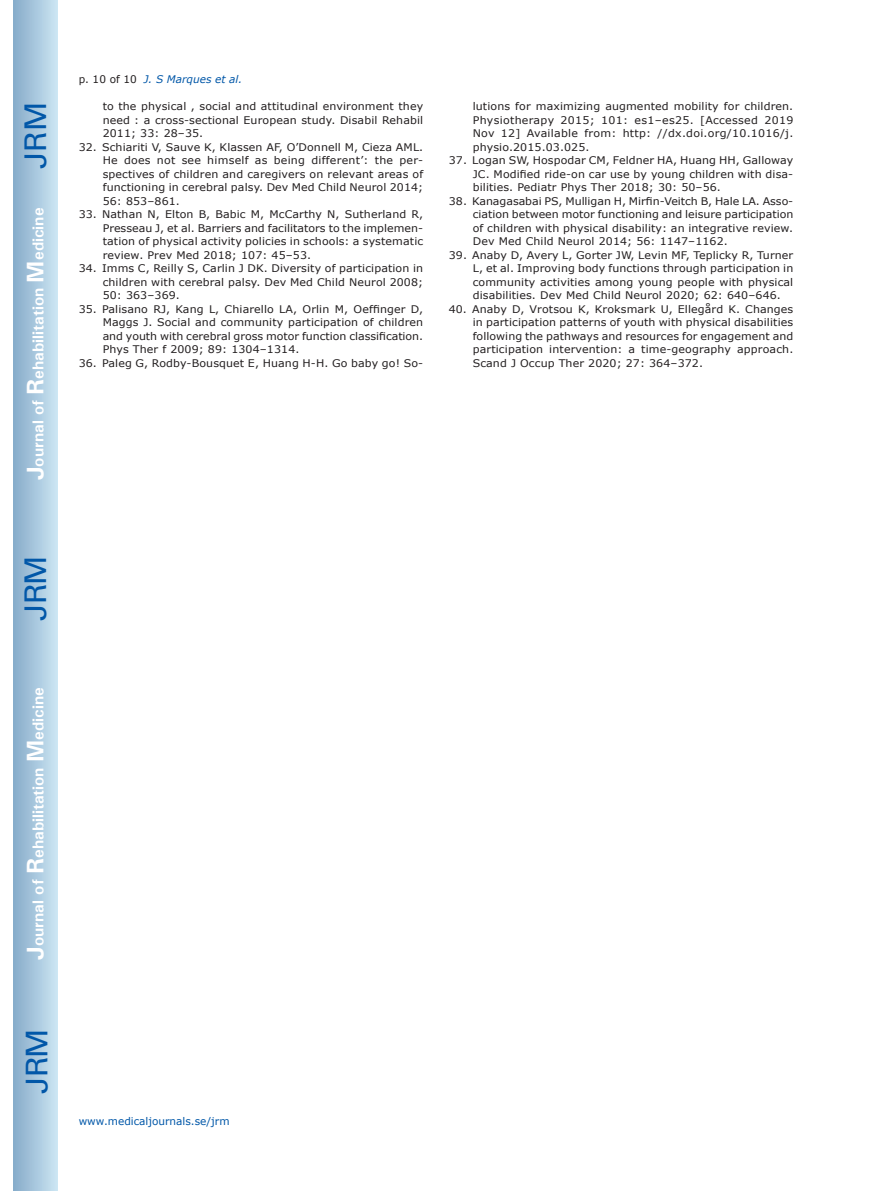
<style>
.page{position:relative;width:872px;height:1191px;background:#fff}
.page>*{position:absolute;margin:0;border:0;box-sizing:border-box;transform-origin:0 0}
.t1{font:30px "Univers";letter-spacing:-.03em;color:#0157a8}
.t2{font:700 15.75px "Univers";color:#fff}
.t3{font:10.5px/13.5px "Verdana";letter-spacing:.01em;color:#231f20;text-align:justify;scale:1.05 1}
.t4{font:10.5px "Verdana";color:#0157a8}
.t5{font:italic 10.5px "Verdana";color:#0157a8}
.s1{font-size:24px}
.s2{font-style:normal;color:#231f20}
</style>
<div class="page">
<div style="left:14px;top:0;width:43px;height:1191px;background:linear-gradient(to right,#88acca,#cbe5f2)"></div>
<h1 class="t1" style="left:18px;top:169px;width:68px;rotate:-90deg">JRM</h1>
<h2 class="t2" style="left:28px;top:480px;width:274px;rotate:-90deg"><span class="s1">J</span>ournal of <span class="s1">R</span>ehabilitation <span class="s1">M</span>edicine</h2>
<h1 class="t1" style="left:18px;top:620px;width:67px;rotate:-90deg">JRM</h1>
<h2 class="t2" style="left:28px;top:959px;width:274px;rotate:-90deg"><span class="s1">J</span>ournal of <span class="s1">R</span>ehabilitation <span class="s1">M</span>edicine</h2>
<h1 class="t1" style="left:19px;top:1093px;width:67px;rotate:-90deg">JRM</h1>
<p class="t5" style="left:79px;top:72px;width:165px"><span class="s2">p. 10 of 10</span> J. S Marques et al.</p>
<p class="t3" style="left:103px;top:100px;width:307px">to the physical , social and attitudinal environment they need : a cross-sectional European study. Disabil Rehabil 2011; 33: 28–35.</p>
<p class="t3" style="left:103px;top:140px;width:307px;text-indent:-24px">32. Schiariti V, Sauve K, Klassen AF, O’Donnell M, Cieza AML.<br>He does not see himself as being different’: the per&shy;spectives of children and caregivers on relevant areas of functioning in cerebral palsy. Dev Med Child Neurol 2014; 56: 853–861.</p>
<p class="t3" style="left:103px;top:208px;width:307px;text-indent:-24px">33. Nathan N, Elton B, Babic M, McCarthy N, Sutherland R, Presseau J, et al. Barriers and facilitators to the implemen&shy;tation of physical activity policies in schools: a systematic review. Prev Med 2018; 107: 45–53.</p>
<p class="t3" style="left:103px;top:262px;width:307px;text-indent:-24px">34. Imms C, Reilly S, Carlin J DK. Diversity of participation in children with cerebral palsy. Dev Med Child Neurol 2008; 50: 363–369.</p>
<p class="t3" style="left:103px;top:302px;width:307px;text-indent:-24px">35. Palisano RJ, Kang L, Chiarello LA, Orlin M, Oeffinger D, Maggs J. Social and community participation of children and youth with cerebral gross motor function classification.<br>Phys Ther f 2009; 89: 1304–1314.</p>
<p class="t3" style="left:79px;top:356px;width:330px">36. Paleg G, Rodby-Bousquet E, Huang H-H. Go baby go! So-</p>
<p class="t3" style="left:473px;top:100px;width:307px">lutions for maximizing augmented mobility for children.<br>Physiotherapy 2015; 101: es1–es25. [Accessed 2019<br>Nov 12] Available from: http: //dx.doi.org/10.1016/j. physio.2015.03.025.</p>
<p class="t3" style="left:473px;top:154px;width:307px;text-indent:-24px">37. Logan SW, Hospodar CM, Feldner HA, Huang HH, Galloway JC. Modified ride-on car use by young children with disa&shy;bilities. Pediatr Phys Ther 2018; 30: 50–56.</p>
<p class="t3" style="left:473px;top:194px;width:307px;text-indent:-24px">38. Kanagasabai PS, Mulligan H, Mirfin-Veitch B, Hale LA. Asso&shy;ciation between motor functioning and leisure participation of children with physical disability: an integrative review.<br>Dev Med Child Neurol 2014; 56: 1147–1162.</p>
<p class="t3" style="left:473px;top:248px;width:307px;text-indent:-24px">39. Anaby D, Avery L, Gorter JW, Levin MF, Teplicky R, Turner L, et al. Improving body functions through participation in community activities among young people with physical disabilities. Dev Med Child Neurol 2020; 62: 640–646.</p>
<p class="t3" style="left:473px;top:302px;width:307px;text-indent:-24px">40. Anaby D, Vrotsou K, Kroksmark U, Ellegård K. Changes in participation patterns of youth with physical disabilities following the pathways and resources for engagement and participation intervention: a time-geography approach.<br>Scand J Occup Ther 2020; 27: 364–372.</p>
<p class="t4" style="left:79px;top:1114px;width:152px">www.medicaljournals.se/jrm</p>
</div>
